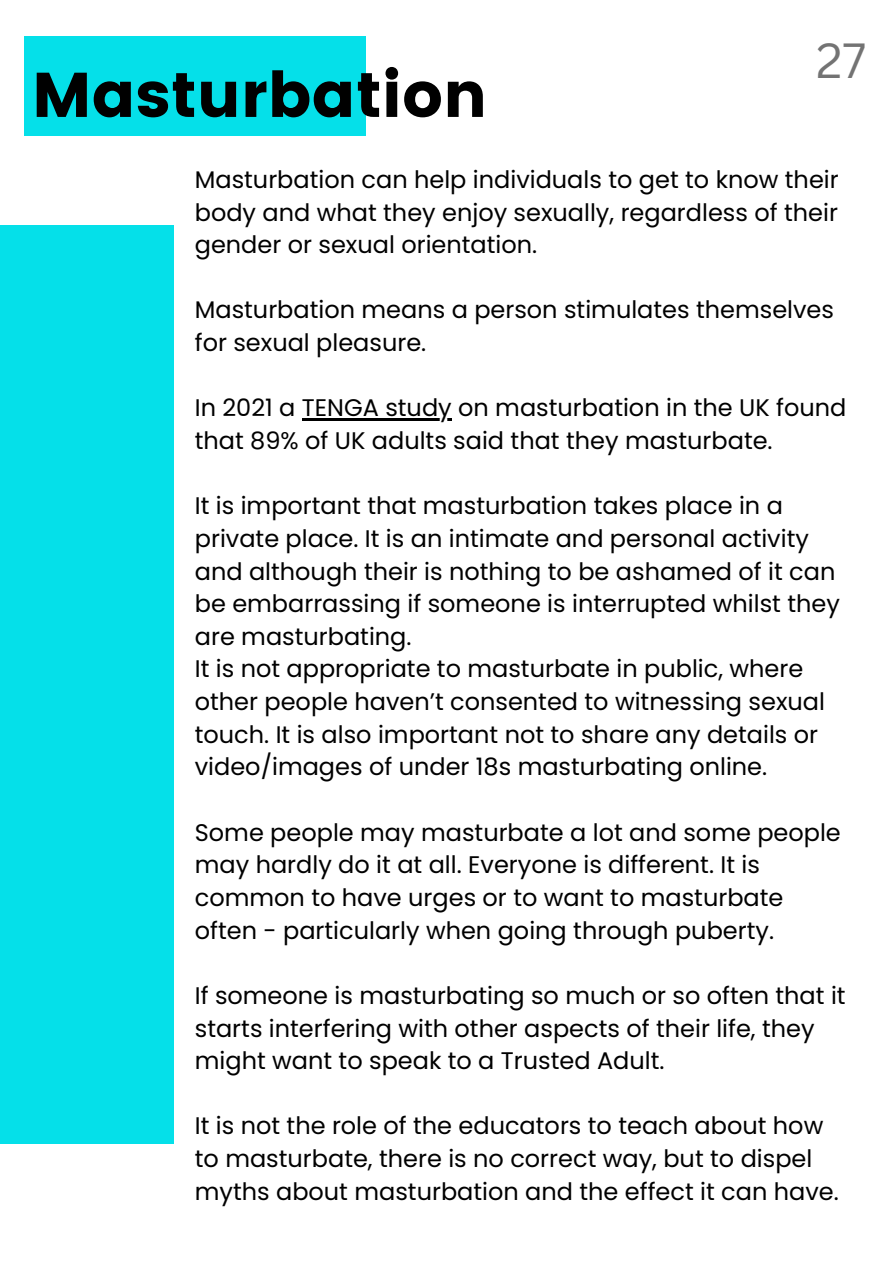
<style>
.page{position:relative;width:893px;height:1264px;background:#fff}
.page>*{position:absolute;margin:0;border:0;box-sizing:border-box;transform-origin:0 0}
.t1{font:63px "Poppins";color:#000}
.t2{font:48px "Canva Sans";color:#737373}
.t3{font:24px/32.7px "Poppins";color:#000}
</style>
<div class="page">
<div style="left:24px;top:36px;width:341px;height:99px;background:#05e0e9"></div>
<hr style="left:302px;top:418px;width:149px;height:3px;background:#000">
<div style="left:0;top:225px;width:173px;height:918px;background:#05e0e9"></div>
<p class="t1" style="left:32px;top:58px;width:456px">Masturbation</p>
<p class="t2" style="left:816px;top:27px;width:51px">27</p>
<p class="t3" style="left:195px;top:163px;width:645px;text-align:justify">Masturbation can help individuals to get to know their body and what they enjoy sexually, regardless of their gender or sexual orientation.</p>
<p class="t3" style="left:195px;top:294px;width:640px">Masturbation means a person stimulates themselves for sexual pleasure.</p>
<p class="t3" style="left:195px;top:391px;width:653px">In 2021 a TENGA study on masturbation in the UK found that 89% of UK adults said that they masturbate.</p>
<p class="t3" style="left:195px;top:489px;width:646px">It is important that masturbation takes place in a private place. It is an intimate and personal activity and although their is nothing to be ashamed of it can be embarrassing if someone is interrupted whilst they are masturbating.</p>
<p class="t3" style="left:195px;top:652px;width:631px">It is not appropriate to masturbate in public, where other people haven’t consented to witnessing sexual touch. It is also important not to share any details or video/images of under 18s masturbating online.</p>
<p class="t3" style="left:195px;top:816px;width:647px">Some people may masturbate a lot and some people may hardly do it at all. Everyone is different. It is common to have urges or to want to masturbate often - particularly when going through puberty.</p>
<p class="t3" style="left:195px;top:979px;width:652px">If someone is masturbating so much or so often that it starts interfering with other aspects of their life, they might want to speak to a Trusted Adult.</p>
<p class="t3" style="left:195px;top:1109px;width:645px">It is not the role of the educators to teach about how to masturbate, there is no correct way, but to dispel myths about masturbation and the effect it can have.</p>
</div>
